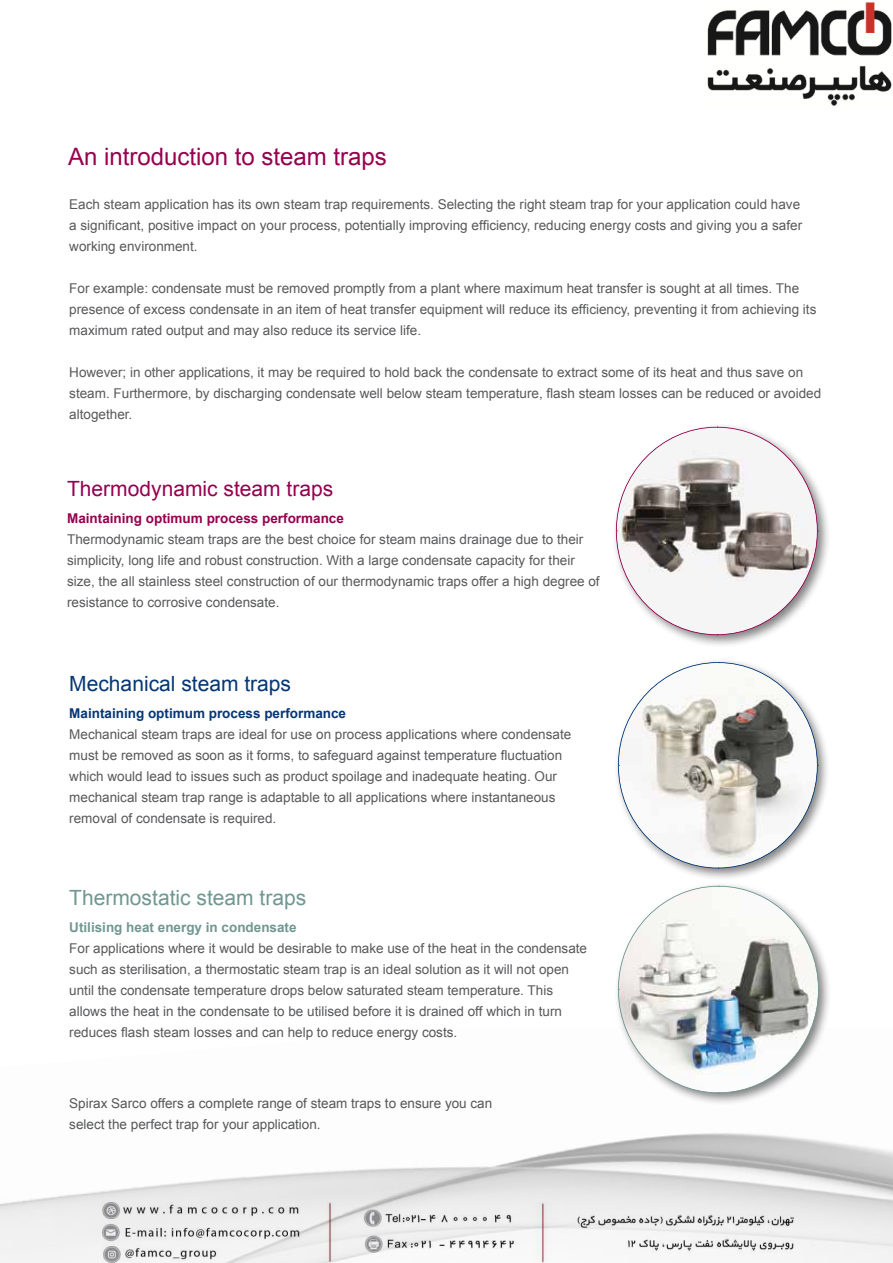
<style>
.page{position:relative;width:893px;height:1263px;background:#fff}
.page>*{position:absolute;margin:0;border:0;box-sizing:border-box;transform-origin:0 0}
.t1{font:24px "Arial";color:#96004f}
.t2{font:21px "Arial";color:#96004f}
.t3{font:21px "Arial";color:#709791}
.t4{font:21px "Arial";color:#053775}
.t5{font:13.5px/21px "Arial";color:#58595b}
.t6{font:700 13.5px "Arial";color:#96004f}
.t7{font:700 13.5px "Arial";color:#053775}
.t8{font:700 13.5px "Arial";color:#709791}
</style>
<div class="page">
<img style="left:707px;top:2px;width:185px;height:104px">
<div style="left:613px;top:881px;width:219px;height:225px;background:#000;opacity:.5"></div>
<svg style="left:618px;top:886px;width:201px;height:141px"></svg>
<div style="left:611px;top:422px;width:220px;height:226px;background:#000;opacity:.5"></div>
<svg style="left:616px;top:427px;width:202px;height:208px"></svg>
<div style="left:613px;top:658px;width:217px;height:223px;background:#000;opacity:.5"></div>
<svg style="left:618px;top:662px;width:200px;height:207px"></svg>
<img style="left:0;top:1027px;width:893px;height:236px">
<h1 class="t1" style="left:68px;top:141px;width:320px">An introduction to steam traps</h1>
<p class="t5" style="left:69px;top:194px;width:734px">Each steam application has its own steam trap requirements. Selecting the right steam trap for your application could have a significant, positive impact on your process, potentially improving efficiency, reducing energy costs and giving you a safer working environment.</p>
<p class="t5" style="left:69px;top:278px;width:749px">For example: condensate must be removed promptly from a plant where maximum heat transfer is sought at all times. The presence of excess condensate in an item of heat transfer equipment will reduce its efficiency, preventing it from achieving its maximum rated output and may also reduce its service life.</p>
<p class="t5" style="left:69px;top:362px;width:753px">However; in other applications, it may be required to hold back the condensate to extract some of its heat and thus save on steam. Furthermore, by discharging condensate well below steam temperature, flash steam losses can be reduced or avoided altogether.</p>
<h2 class="t2" style="left:67px;top:474px;width:268px">Thermodynamic steam traps</h2>
<p class="t6" style="left:67px;top:509px;width:278px">Maintaining optimum process performance</p>
<p class="t5" style="left:67px;top:528px;width:534px">Thermodynamic steam traps are the best choice for steam mains drainage due to their simplicity, long life and robust construction. With a large condensate capacity for their size, the all stainless steel construction of our thermodynamic traps offer a high degree of resistance to corrosive condensate.</p>
<h2 class="t4" style="left:69px;top:670px;width:223px">Mechanical steam traps</h2>
<p class="t7" style="left:69px;top:704px;width:278px">Maintaining optimum process performance</p>
<p class="t5" style="left:69px;top:724px;width:503px">Mechanical steam traps are ideal for use on process applications where condensate must be removed as soon as it forms, to safeguard against temperature fluctuation which would lead to issues such as product spoilage and inadequate heating. Our mechanical steam trap range is adaptable to all applications where instantaneous removal of condensate is required.</p>
<h2 class="t3" style="left:69px;top:883px;width:238px">Thermostatic steam traps</h2>
<p class="t8" style="left:69px;top:918px;width:229px">Utilising heat energy in condensate</p>
<p class="t5" style="left:69px;top:937px;width:519px">For applications where it would be desirable to make use of the heat in the condensate such as sterilisation, a thermostatic steam trap is an ideal solution as it will not open until the condensate temperature drops below saturated steam temperature. This allows the heat in the condensate to be utilised before it is drained off which in turn reduces flash steam losses and can help to reduce energy costs.</p>
<p class="t5" style="left:69px;top:1093px;width:424px">Spirax Sarco offers a complete range of steam traps to ensure you can select the perfect trap for your application.</p>
</div>
